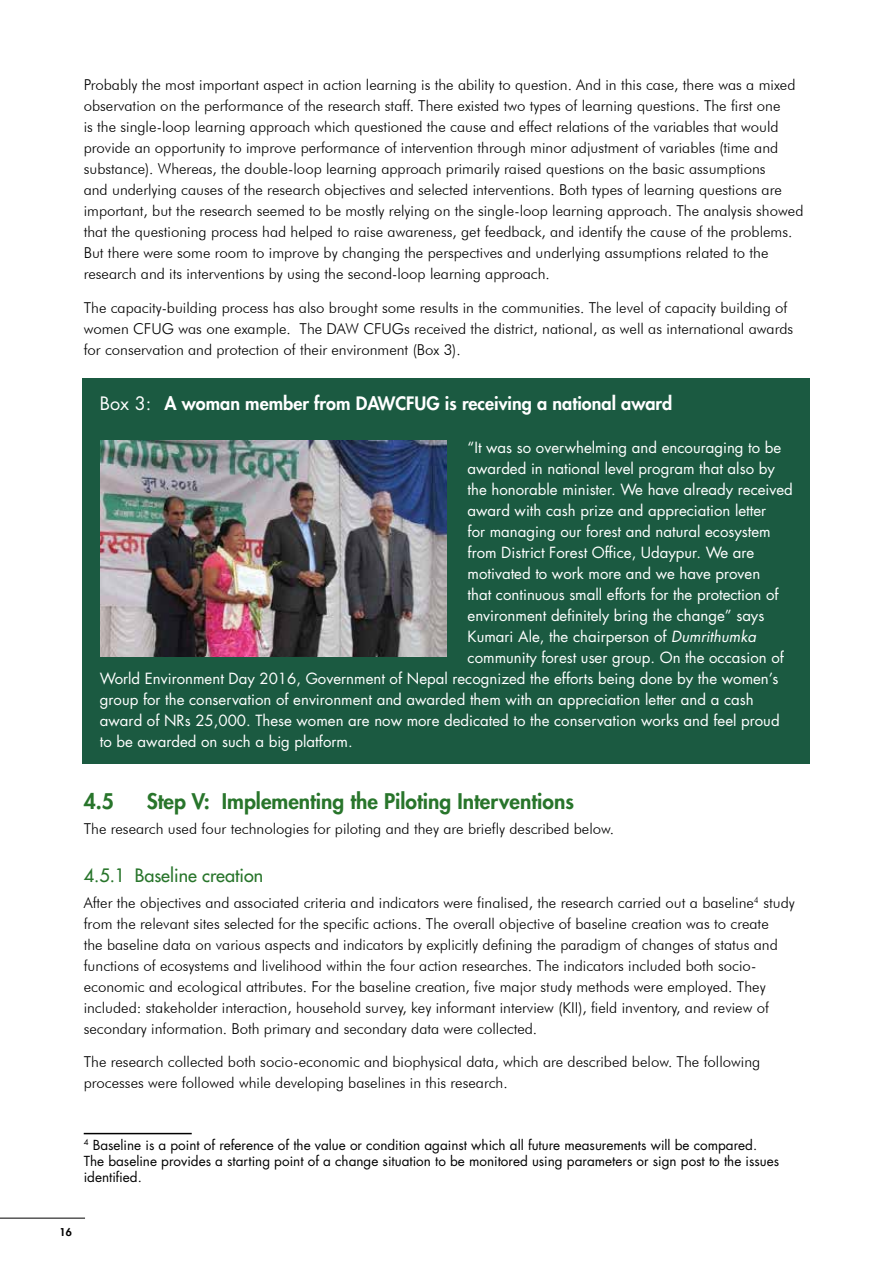
<style>
.page{position:relative;width:893px;height:1263px;background:#fff}
.page>*{position:absolute;margin:0;border:0;box-sizing:border-box;transform-origin:0 0}
.t1{font:800 21px "Futura Std";color:#28752b}
.t2{font:800 18px "Futura Std";color:#fff}
.t3{font:500 18px "Futura Std";color:#28752b}
.t4{font:300 15px/21px "Futura BT";color:#000}
.t5{font:15px "Futura Std";color:#fff}
.t6{font:13.5px/16.2px "Futura Std";color:#000}
.t7{font:800 10.5px "Futura Std";color:#000}
.s1{font-weight:400}
.s2{font-style:italic}
</style>
<div class="page">
<hr style="left:0;top:1218px;width:85px;height:1px;background:#000">
<hr style="left:84px;top:1133px;width:108px;height:1px;background:#000">
<div style="left:83px;top:378px;width:727px;height:386px;background:#1b5a41"></div>
<img style="left:101px;top:440px;width:345px;height:216px">
<p class="t4" style="left:84px;top:74px;width:721px">Probably the most important aspect in action learning is the ability to question. And in this case, there was a mixed observation on the performance of the research staff. There existed two types of learning questions. The first one<br>is the single-loop learning approach which questioned the cause and effect relations of the variables that would provide an opportunity to improve performance of intervention through minor adjustment of variables (time and substance). Whereas, the double-loop learning approach primarily raised questions on the basic assumptions<br>and underlying causes of the research objectives and selected interventions. Both types of learning questions are important, but the research seemed to be mostly relying on the single-loop learning approach. The analysis showed that the questioning process had helped to raise awareness, get feedback, and identify the cause of the problems.<br>But there were some room to improve by changing the perspectives and underlying assumptions related to the research and its interventions by using the second-loop learning approach.</p>
<p class="t4" style="left:84px;top:297px;width:711px">The capacity-building process has also brought some results in the communities. The level of capacity building of women CFUG was one example. The DAW CFUGs received the district, national, as well as international awards for conservation and protection of their environment (Box 3).</p>
<p class="t2" style="left:100px;top:392px;width:574px"><span class="s1">Box 3:</span> A woman member from DAWCFUG is receiving a national award</p>
<p class="t5" style="left:468px;top:437px;width:315px">“It was so overwhelming and encouraging to be</p>
<p class="t5" style="left:468px;top:458px;width:309px">awarded in national level program that also by</p>
<p class="t5" style="left:468px;top:479px;width:327px">the honorable minister. We have already received</p>
<p class="t5" style="left:468px;top:500px;width:300px">award with cash prize and appreciation letter</p>
<p class="t5" style="left:468px;top:521px;width:305px">for managing our forest and natural ecosystem</p>
<p class="t5" style="left:468px;top:542px;width:288px">from District Forest Office, Udaypur. We are</p>
<p class="t5" style="left:468px;top:563px;width:294px">motivated to work more and we have proven</p>
<p class="t5" style="left:468px;top:584px;width:313px">that continuous small efforts for the protection of</p>
<p class="t5" style="left:468px;top:605px;width:298px">environment definitely bring the change” says</p>
<p class="t5" style="left:468px;top:626px;width:290px">Kumari Ale, the chairperson of <span class="s2">Dumrithumka</span></p>
<p class="t5" style="left:468px;top:647px;width:318px">community forest user group. On the occasion of</p>
<p class="t5" style="left:100px;top:668px;width:680px">World Environment Day 2016, Government of Nepal recognized the efforts being done by the women’s</p>
<p class="t5" style="left:100px;top:689px;width:655px">group for the conservation of environment and awarded them with an appreciation letter and a cash</p>
<p class="t5" style="left:100px;top:710px;width:681px">award of NRs 25,000. These women are now more dedicated to the conservation works and feel proud</p>
<p class="t5" style="left:100px;top:731px;width:254px">to be awarded on such a big platform.</p>
<h1 class="t1" style="left:84px;top:788px;width:32px">4.5</h1>
<h1 class="t1" style="left:147px;top:788px;width:429px">Step V: Implementing the Piloting Interventions</h1>
<p class="t4" style="left:84px;top:818px;width:532px">The research used four technologies for piloting and they are briefly described below.</p>
<p class="t3" style="left:84px;top:864px;width:181px">4.5.1 Baseline creation</p>
<p class="t4" style="left:84px;top:892px;width:713px">After the objectives and associated criteria and indicators were finalised, the research carried out a baseline<sup>4</sup> study from the relevant sites selected for the specific actions. The overall objective of baseline creation was to create<br>the baseline data on various aspects and indicators by explicitly defining the paradigm of changes of status and functions of ecosystems and livelihood within the four action researches. The indicators included both socio&shy;economic and ecological attributes. For the baseline creation, five major study methods were employed. They included: stakeholder interaction, household survey, key informant interview (KII), field inventory, and review of secondary information. Both primary and secondary data were collected.</p>
<p class="t4" style="left:84px;top:1051px;width:678px">The research collected both socio-economic and biophysical data, which are described below. The following processes were followed while developing baselines in this research.</p>
<p class="t6" style="left:84px;top:1137px;width:697px"><sup>4</sup> Baseline is a point of reference of the value or condition against which all future measurements will be compared.<br>The baseline provides a starting point of a change situation to be monitored using parameters or sign post to the issues identified.</p>
<p class="t7" style="left:59px;top:1225px;width:14px">16</p>
</div>
